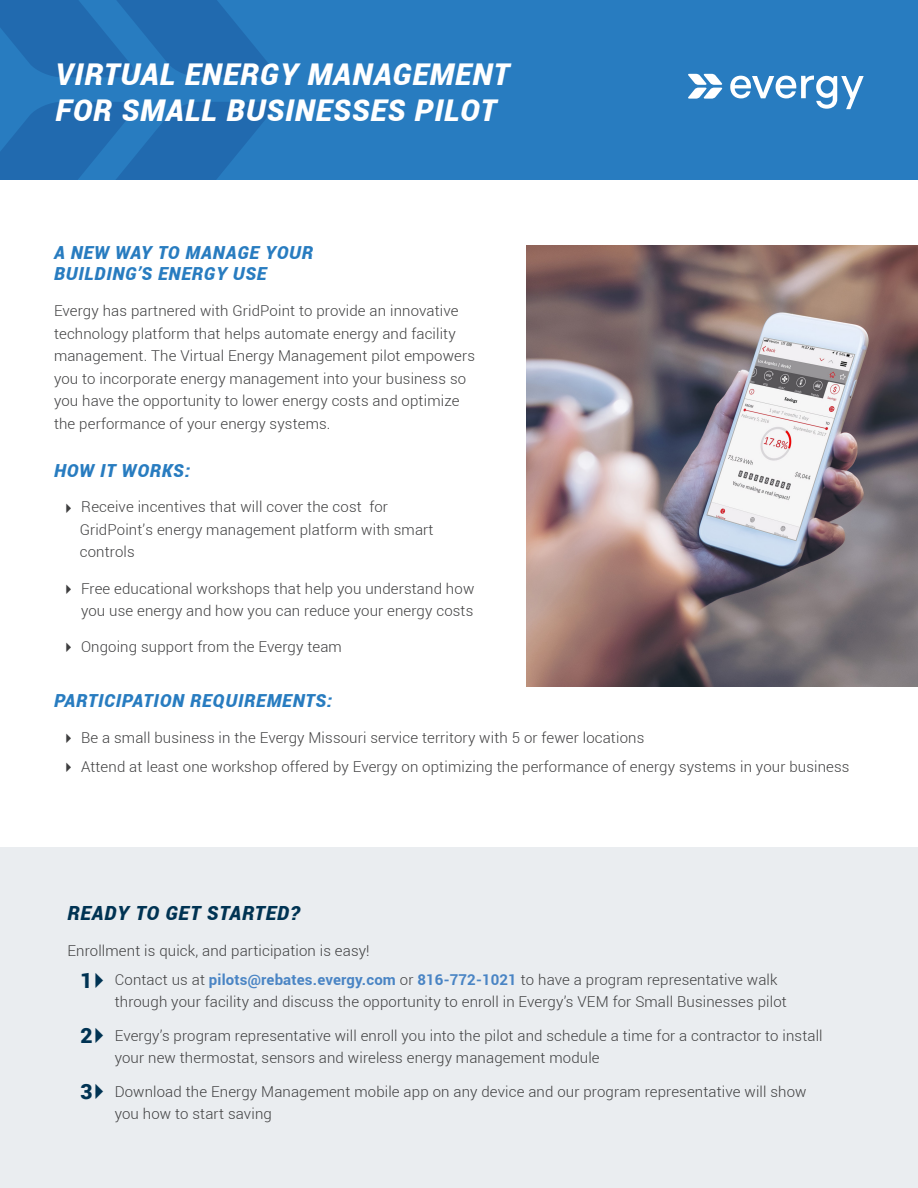
<style>
.page{position:relative;width:918px;height:1188px;background:#fff}
.page>*{position:absolute;margin:0;border:0;box-sizing:border-box;transform-origin:0 0}
.t1{font:italic 900 30px/36px "Roboto";letter-spacing:.04em;color:#fff}
.t2{font:900 21px "Roboto";color:#003353}
.t3{font:italic 900 19.5px "Roboto";letter-spacing:.05em;color:#003353}
.t4{font:italic 900 18px/21px "Roboto";letter-spacing:.05em;color:#287cc0}
.t5{font:300 15px/22.5px "Roboto";letter-spacing:.01em;color:#3e3e3f}
.s1{font-weight:700;color:#4984c4}
</style>
<div class="page">
<img style="left:526px;top:245px;width:392px;height:442px">
<div style="left:0;top:0;width:918px;height:179px;background:#287cc0"></div>
<svg style="left:0;top:102px;width:271px;height:77px"></svg>
<svg style="left:0;top:0;width:271px;height:77px"></svg>
<svg style="left:688px;top:74px;width:35px;height:25px"></svg>
<svg style="left:730px;top:75px;width:134px;height:34px"></svg>
<div style="left:0;top:848px;width:918px;height:340px;background:#eaedf0"></div>
<h1 class="t1" style="left:55px;top:57px;width:455px">VIRTUAL ENERGY MANAGEMENT<br>FOR SMALL BUSINESSES PILOT</h1>
<p class="t4" style="left:54px;top:243px;width:260px">A NEW WAY TO MANAGE YOUR<br>BUILDING’S ENERGY USE</p>
<p class="t5" style="left:54px;top:300px;width:423px">Evergy has partnered with GridPoint to provide an innovative technology platform that helps automate energy and facility management. The Virtual Energy Management pilot empowers you to incorporate energy management into your business so you have the opportunity to lower energy costs and optimize the performance of your energy systems.</p>
<p class="t4" style="left:54px;top:460px;width:137px">HOW IT WORKS:</p>
<p class="t5" style="left:80px;top:496px;width:355px">Receive incentives that will cover the cost for<br>GridPoint’s energy management platform with smart controls</p>
<p class="t5" style="left:81px;top:578px;width:395px">Free educational workshops that help you understand how you use energy and how you can reduce your energy costs</p>
<p class="t5" style="left:81px;top:636px;width:262px">Ongoing support from the Evergy team</p>
<p class="t4" style="left:54px;top:690px;width:280px">PARTICIPATION REQUIREMENTS:</p>
<p class="t5" style="left:81px;top:723px;width:770px;line-height:29.2px">Be a small business in the Evergy Missouri service territory with 5 or fewer locations<br>Attend at least one workshop offered by Evergy on optimizing the performance of energy systems in your business</p>
<h3 class="t3" style="left:68px;top:901px;width:234px">READY TO GET STARTED?</h3>
<p class="t5" style="left:115px;top:936px;width:664px;line-height:29.2px;text-indent:-47px">Enrollment is quick, and participation is easy!<br>Contact us at <span class="s1">pilots@rebates.evergy.com</span> or <span class="s1">816-772-1021</span> to have a program representative walk</p>
<p class="t5" style="left:115px;top:991px;width:674px">through your facility and discuss the opportunity to enroll in Evergy’s VEM for Small Businesses pilot</p>
<p class="t5" style="left:115px;top:1024px;width:709px">Evergy’s program representative will enroll you into the pilot and schedule a time for a contractor to install your new thermostat, sensors and wireless energy management module</p>
<p class="t5" style="left:115px;top:1080px;width:693px">Download the Energy Management mobile app on any device and our program representative will show you how to start saving</p>
<h2 class="t2" style="left:80px;top:965px;width:14px">1</h2>
<h2 class="t2" style="left:80px;top:1021px;width:14px">2</h2>
<h2 class="t2" style="left:80px;top:1077px;width:14px">3</h2>
</div>
